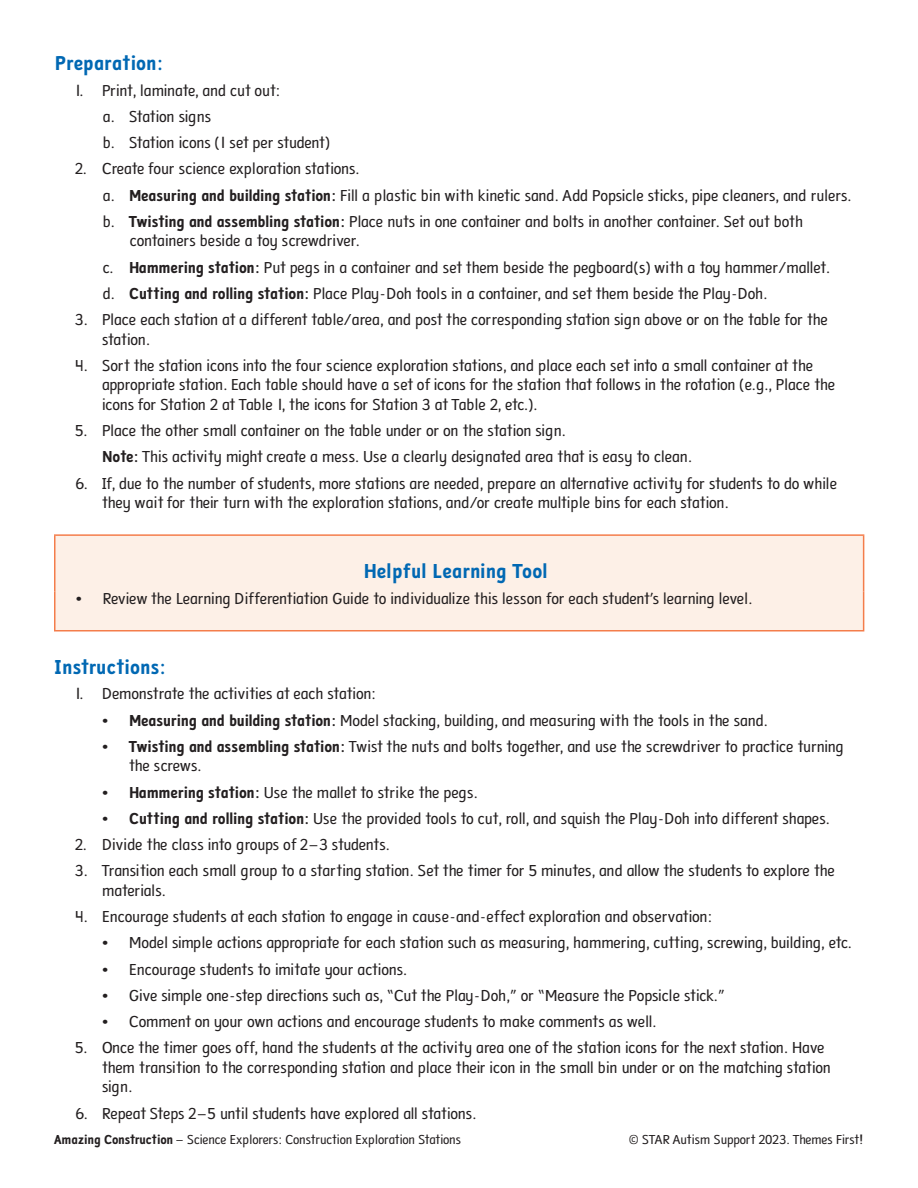
<style>
.page{position:relative;width:918px;height:1188px;background:#fff}
.page>*{position:absolute;margin:0;border:0;box-sizing:border-box;transform-origin:0 0}
.Instructions_1_Header_Blue{font:21px "Folder Bold Primary";letter-spacing:-.03em;color:#0168b3}
.Instructions_3_-_Bulleted_List{font:16.5px/19.5px "Folder Reg Primary";letter-spacing:-.04em;color:#231f20}
.t1{font:13.5px "Folder Reg Primary";letter-spacing:-.035em;color:#231f20}
.s1{font-family:"Folder Bold Primary"}
</style>
<div class="page">
<div style="left:56px;top:536px;width:807px;height:94px;background:#fdf0e7"></div>
<hr style="left:54px;top:536px;width:2px;height:55px;background:#f47d4b">
<hr style="left:863px;top:536px;width:1px;height:55px;background:#f47d4b">
<hr style="left:54px;top:591px;width:2px;height:39px;background:#f47d4b">
<hr style="left:863px;top:591px;width:1px;height:39px;background:#f47d4b">
<hr style="left:54px;top:630px;width:810px;height:2px;background:#f47d4b">
<hr style="left:54px;top:534px;width:810px;height:2px;background:#f47d4b">
<p class="Instructions_1_Header_Blue" style="left:55px;top:51px;width:110px">Preparation:</p>
<p class="Instructions_3_-_Bulleted_List" style="left:75px;top:81px;width:207px">1. Print, laminate, and cut out:</p>
<p class="Instructions_3_-_Bulleted_List" style="left:103px;top:107px;width:110px">a. Station signs</p>
<p class="Instructions_3_-_Bulleted_List" style="left:103px;top:133px;width:229px">b. Station icons (1 set per student)</p>
<p class="Instructions_3_-_Bulleted_List" style="left:75px;top:159px;width:287px">2. Create four science exploration stations.</p>
<p class="Instructions_3_-_Bulleted_List" style="left:103px;top:186px;width:751px">a. <span class="s1">Measuring and building station:</span> Fill a plastic bin with kinetic sand. Add Popsicle sticks, pipe cleaners, and rulers.</p>
<p class="Instructions_3_-_Bulleted_List" style="left:130px;top:212px;width:675px;text-indent:-27px">b. <span class="s1">Twisting and assembling station:</span> Place nuts in one container and bolts in another container. Set out both containers beside a toy screwdriver.</p>
<p class="Instructions_3_-_Bulleted_List" style="left:103px;top:258px;width:729px">c. <span class="s1">Hammering station:</span> Put pegs in a container and set them beside the pegboard(s) with a toy hammer/mallet.</p>
<p class="Instructions_3_-_Bulleted_List" style="left:103px;top:284px;width:667px">d. <span class="s1">Cutting and rolling station:</span> Place Play-Doh tools in a container, and set them beside the Play-Doh.</p>
<p class="Instructions_3_-_Bulleted_List" style="left:102px;top:310px;width:728px;text-indent:-27px">3. Place each station at a different table/area, and post the corresponding station sign above or on the table for the station.</p>
<p class="Instructions_3_-_Bulleted_List" style="left:102px;top:356px;width:735px;text-indent:-27px">4. Sort the station icons into the four science exploration stations, and place each set into a small container at the appropriate station. Each table should have a set of icons for the station that follows in the rotation (e.g., Place the icons for Station 2 at Table 1, the icons for Station 3 at Table 2, etc.).</p>
<p class="Instructions_3_-_Bulleted_List" style="left:75px;top:421px;width:493px">5. Place the other small container on the table under or on the station sign.</p>
<p class="Instructions_3_-_Bulleted_List" style="left:102px;top:447px;width:592px"><span class="s1">Note:</span> This activity might create a mess. Use a clearly designated area that is easy to clean.</p>
<p class="Instructions_3_-_Bulleted_List" style="left:102px;top:474px;width:737px;text-indent:-27px">6. If, due to the number of students, more stations are needed, prepare an alternative activity for students to do while they wait for their turn with the exploration stations, and/or create multiple bins for each station.</p>
<p class="Instructions_1_Header_Blue" style="left:364px;top:559px;width:186px">Helpful Learning Tool</p>
<p class="Instructions_3_-_Bulleted_List" style="left:76px;top:589px;width:678px">• Review the Learning Differentiation Guide to individualize this lesson for each student’s learning level.</p>
<p class="Instructions_1_Header_Blue" style="left:55px;top:655px;width:113px">Instructions:</p>
<p class="Instructions_3_-_Bulleted_List" style="left:75px;top:684px;width:303px">1. Demonstrate the activities at each station:</p>
<p class="Instructions_3_-_Bulleted_List" style="left:102px;top:711px;width:668px">• <span class="s1">Measuring and building station:</span> Model stacking, building, and measuring with the tools in the sand.</p>
<p class="Instructions_3_-_Bulleted_List" style="left:129px;top:737px;width:717px;text-indent:-27px">• <span class="s1">Twisting and assembling station:</span> Twist the nuts and bolts together, and use the screwdriver to practice turning the screws.</p>
<p class="Instructions_3_-_Bulleted_List" style="left:102px;top:783px;width:378px">• <span class="s1">Hammering station:</span> Use the mallet to strike the pegs.</p>
<p class="Instructions_3_-_Bulleted_List" style="left:102px;top:809px;width:730px">• <span class="s1">Cutting and rolling station:</span> Use the provided tools to cut, roll, and squish the Play-Doh into different shapes.</p>
<p class="Instructions_3_-_Bulleted_List" style="left:75px;top:835px;width:317px">2. Divide the class into groups of 2–3 students.</p>
<p class="Instructions_3_-_Bulleted_List" style="left:102px;top:861px;width:735px;text-indent:-27px">3. Transition each small group to a starting station. Set the timer for 5 minutes, and allow the students to explore the materials.</p>
<p class="Instructions_3_-_Bulleted_List" style="left:75px;top:907px;width:639px">4. Encourage students at each station to engage in cause-and-effect exploration and observation:</p>
<p class="Instructions_3_-_Bulleted_List" style="left:102px;top:933px;width:752px">• Model simple actions appropriate for each station such as measuring, hammering, cutting, screwing, building, etc.</p>
<p class="Instructions_3_-_Bulleted_List" style="left:102px;top:960px;width:307px">• Encourage students to imitate your actions.</p>
<p class="Instructions_3_-_Bulleted_List" style="left:102px;top:986px;width:625px">• Give simple one-step directions such as, “Cut the Play-Doh,” or “Measure the Popsicle stick.”</p>
<p class="Instructions_3_-_Bulleted_List" style="left:102px;top:1012px;width:556px">• Comment on your own actions and encourage students to make comments as well.</p>
<p class="Instructions_3_-_Bulleted_List" style="left:102px;top:1038px;width:731px;text-indent:-27px">5. Once the timer goes off, hand the students at the activity area one of the station icons for the next station. Have them transition to the corresponding station and place their icon in the small bin under or on the matching station sign.</p>
<p class="Instructions_3_-_Bulleted_List" style="left:75px;top:1104px;width:403px">6. Repeat Steps 2–5 until students have explored all stations.</p>
<p class="t1" style="left:54px;top:1132px;width:409px"><span class="s1">Amazing Construction</span> – Science Explorers: Construction Exploration Stations</p>
<p class="t1" style="left:629px;top:1132px;width:237px">© STAR Autism Support 2023. Themes First!</p>
</div>
